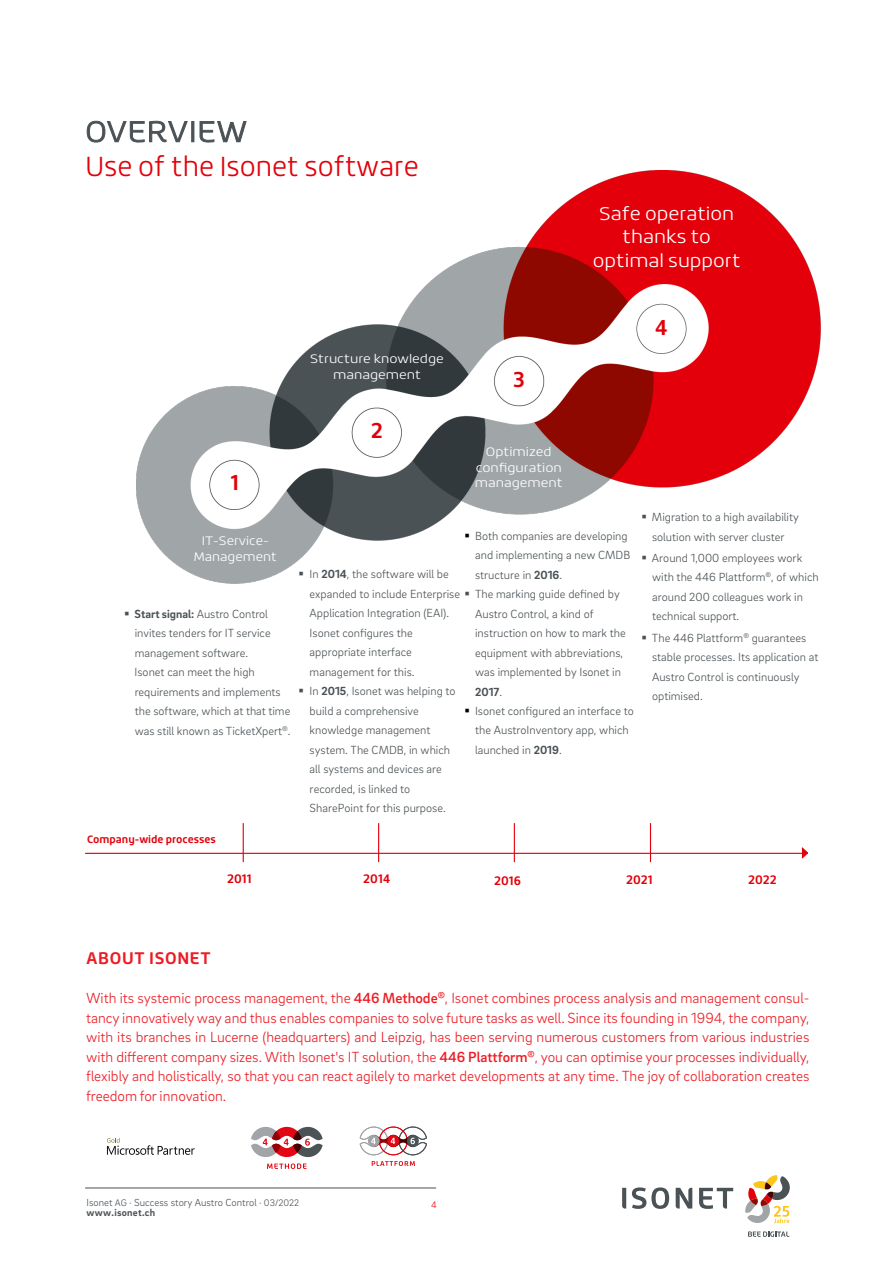
<style>
.page{position:relative;width:894px;height:1264px;background:#fff}
.page>*{position:absolute;margin:0;border:0;box-sizing:border-box;transform-origin:0 0}
.t1{font:300 27px "Roihu";color:#e2000a}
.t2{font:700 21px "Roihu";color:#e2000a}
.t3{font:300 18px/23.5px "Roihu";color:#fff;text-align:center;scale:1.1 1}
.t4{font:700 16.5px "Roihu";letter-spacing:.04em;color:#ed1c24}
.t5{font:300 15px/19.5px "Brix Sans";color:#ed1c24;text-align:justify}
.t6{font:300 12px/19.5px "Brix Sans";color:#4b5255}
.t7{font:300 12px/15.6px "Roihu";color:#fff;text-align:center;scale:1.15 1}
.t8{font:300 12px/15.9px "Roihu";color:#fff;text-align:center;scale:1.1 1}
.t9{font:700 12px "Roihu";color:#e2000a}
.t10{font:300 10.5px "Brix Sans";color:#4b5255}
.t11{font:700 10.5px "Roihu";color:#e2000a}
.t12{font:700 10.5px "Brix Sans";letter-spacing:.025em;color:#4b5255}
.t13{font:300 9.75px "Brix Sans";color:#e3000b}
.s1{font-weight:700}
.s2{font-weight:500}
.s3{font-size:9.75px}
</style>
<div class="page">
<img style="left:136px;top:170px;width:685px;height:413px">
<svg style="left:359px;top:1126px;width:68px;height:39px"></svg>
<svg style="left:251px;top:1126px;width:71px;height:42px"></svg>
<svg style="left:107px;top:1138px;width:88px;height:16px"></svg>
<hr style="left:85px;top:1187px;width:351px;height:1px;background:#4b5255">
<svg style="left:622px;top:1187px;width:47px;height:21px"></svg>
<svg style="left:675px;top:1187px;width:17px;height:21px"></svg>
<svg style="left:699px;top:1187px;width:34px;height:21px"></svg>
<svg style="left:748px;top:1231px;width:40px;height:5px"></svg>
<svg style="left:745px;top:1175px;width:44px;height:47px"></svg>
<svg style="left:800px;top:847px;width:8px;height:12px"></svg>
<hr style="left:649px;top:822px;width:2px;height:39px;background:#e3000b">
<hr style="left:513px;top:822px;width:2px;height:39px;background:#e3000b">
<hr style="left:378px;top:822px;width:1px;height:39px;background:#e3000b">
<hr style="left:243px;top:822px;width:1px;height:39px;background:#e3000b">
<hr style="left:85px;top:852px;width:722px;height:1px;background:#e3000b">
<svg style="left:86px;top:120px;width:102px;height:23px"></svg>
<div style="left:191px;top:121px;width:3px;height:21px;background:#4b5255;border:1px solid #4b5255"></div>
<svg style="left:199px;top:121px;width:48px;height:22px"></svg>
<svg style="left:642px;top:555px;width:3px;height:4px"></svg>
<svg style="left:299px;top:572px;width:4px;height:3px"></svg>
<svg style="left:465px;top:533px;width:4px;height:4px"></svg>
<h1 class="t1" style="left:85px;top:155px;width:335px">Use of the Isonet software</h1>
<h3 class="t3" style="left:593px;top:203px;width:136px">Safe operation thanks to optimal support</h3>
<h2 class="t2" style="left:230px;top:474px;width:10px">1</h2>
<p class="t8" style="left:194px;top:534px;width:77px">IT-Service-<br>Management</p>
<p class="t6" style="left:135px;top:605px;width:157px"><span class="s1">Start signal:</span> Austro Control invites tenders for IT service management software.<br>Isonet can meet the high requirements and implements the software, which at that time was still known as TicketXpert<sup>®</sup>.</p>
<p class="t11" style="left:87px;top:834px;width:130px">Company-wide processes</p>
<p class="t7" style="left:310px;top:352px;width:118px">Structure knowledge management</p>
<h2 class="t2" style="left:371px;top:422px;width:14px">2</h2>
<h2 class="t2" style="left:513px;top:371px;width:13px">3</h2>
<p class="t7" style="left:474px;top:444px;width:78px">Optimized configuration management</p>
<p class="t6" style="left:309px;top:566px;width:152px">In <span class="s1">2014</span>, the software will be expanded to include Enterprise<br>Application Integration (EAI).<br>Isonet configures the appropriate interface management for this.<br>In <span class="s1">2015</span>, Isonet was helping to build a comprehensive knowledge management system. The CMDB, in which all systems and devices are recorded, is linked to<br>SharePoint for this purpose.</p>
<p class="t6" style="left:475px;top:527px;width:160px">Both companies are developing and implementing a new CMDB structure in <span class="s1">2016</span>.<br>The marking guide defined by<br>Austro Control, a kind of instruction on how to mark the equipment with abbreviations, was implemented by Isonet in<br><span class="s1">2017</span>.<br>Isonet configured an interface to the AustroInventory app, which launched in <span class="s1">2019</span>.</p>
<h2 class="t2" style="left:655px;top:318px;width:14px">4</h2>
<p class="t6" style="left:651px;top:509px;width:148px">Migration to a high availability solution with server cluster</p>
<p class="t6" style="left:651px;top:549px;width:168px">Around 1,000 employees work with the 446 Plattform<sup>®</sup>, of which around 200 colleagues work in technical support.</p>
<p class="t6" style="left:651px;top:629px;width:168px">The 446 Plattform<sup>®</sup> guarantees stable processes. Its application at<br>Austro Control is continuously optimised.</p>
<p class="t9" style="left:227px;top:873px;width:26px">2011</p>
<p class="t9" style="left:363px;top:873px;width:28px">2014</p>
<p class="t9" style="left:494px;top:875px;width:28px">2016</p>
<p class="t9" style="left:626px;top:874px;width:28px">2021</p>
<p class="t9" style="left:748px;top:874px;width:30px">2022</p>
<h3 class="t4" style="left:86px;top:951px;width:126px">ABOUT ISONET</h3>
<p class="t5" style="left:86px;top:989px;width:724px">With its systemic process management, the <span class="s2">446 Methode</span><sup>®</sup>, Isonet combines process analysis and management consul&shy;tancy innovatively way and thus enables companies to solve future tasks as well. Since its founding in 1994, the company, with its branches in Lucerne (headquarters) and Leipzig, has been serving numerous customers from various industries with different company sizes. With Isonet's IT solution, the <span class="s2">446 Plattform</span><sup>®</sup>, you can optimise your processes individually, flexibly and holistically, so that you can react agilely to market developments at any time. The joy of collaboration creates freedom for innovation.</p>
<p class="t10" style="left:87px;top:1197px;width:214px">Isonet <span class="s3">AG</span> · Success story Austro Control · <span class="s3">03/2022</span></p>
<p class="t13" style="left:431px;top:1200px;width:7px">4</p>
<p class="t12" style="left:87px;top:1208px;width:70px">www.isonet.ch</p>
</div>
